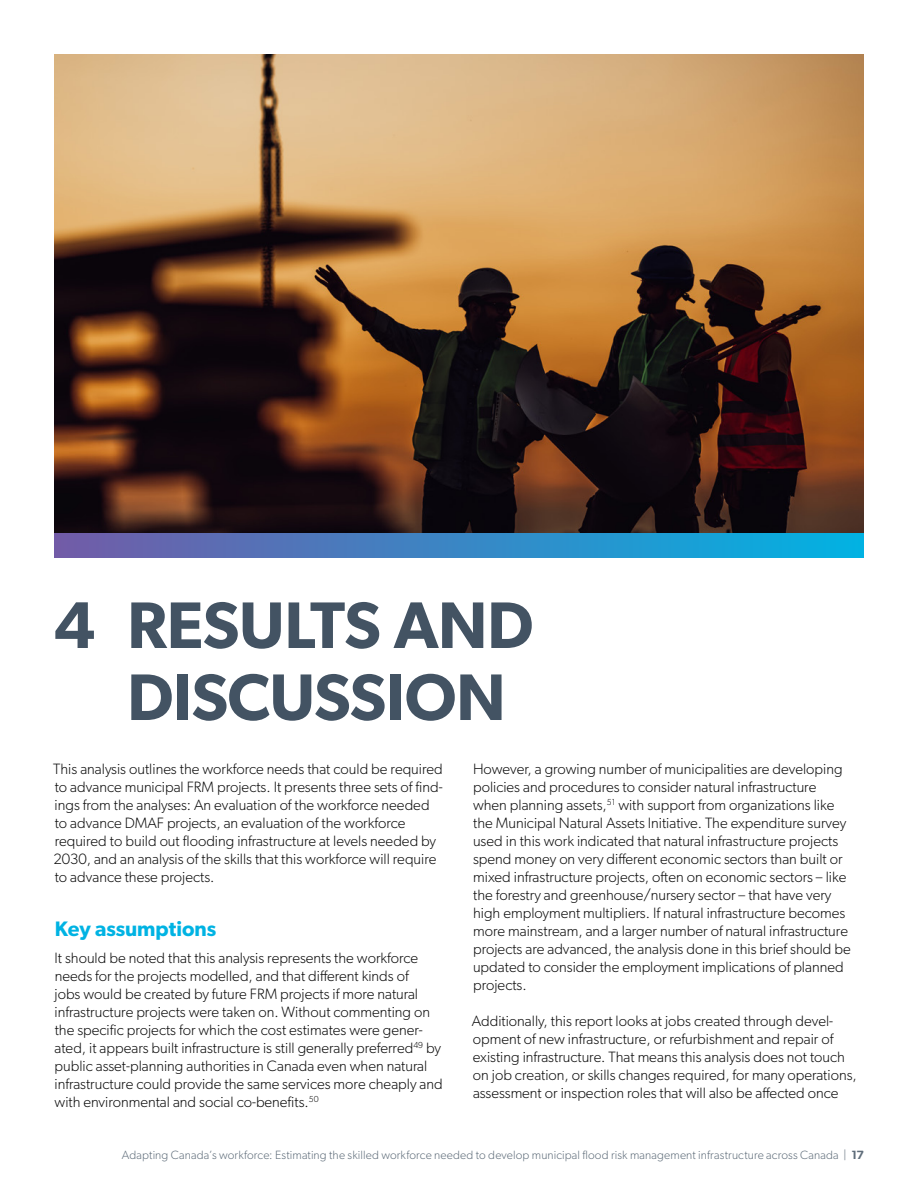
<style>
.page{position:relative;width:918px;height:1188px;background:#fff}
.page>*{position:absolute;margin:0;border:0;box-sizing:border-box;transform-origin:0 0}
.t1{font:600 66px/72px "Gibson";letter-spacing:-.01em;color:#435363}
.t2{font:600 21px "Gibson";color:#00b3e3}
.t3{font:300 15px/18px "Gibson";color:#0a0a0a}
.t4{font:300 12px "Gibson";letter-spacing:.01em;color:#5f6d7a}
.s1{font-weight:600}
</style>
<div class="page">
<img style="left:54px;top:54px;width:810px;height:480px">
<div style="left:54px;top:534px;width:810px;height:24px;background:linear-gradient(to right,#725ba7,#01b2e2)"></div>
<h1 class="t1" style="left:127px;top:588px;width:408px;text-indent:-73px">4 RESULTS AND<br>DISCUSSION</h1>
<p class="t3" style="left:53px;top:760px;width:391px">This analysis outlines the workforce needs that could be required to advance municipal FRM projects. It presents three sets of find&shy;ings from the analyses: An evaluation of the workforce needed to advance DMAF projects, an evaluation of the workforce required to build out flooding infrastructure at levels needed by 2030, and an analysis of the skills that this workforce will require to advance these projects.</p>
<h2 class="t2" style="left:55px;top:916px;width:163px">Key assumptions</h2>
<p class="t3" style="left:55px;top:949px;width:390px">It should be noted that this analysis represents the workforce needs for the projects modelled, and that different kinds of<br>jobs would be created by future FRM projects if more natural infrastructure projects were taken on. Without commenting on the specific projects for which the cost estimates were gener&shy;ated, it appears built infrastructure is still generally preferred<sup>49</sup> by public asset-planning authorities in Canada even when natural infrastructure could provide the same services more cheaply and with environmental and social co-benefits.<sup>50</sup></p>
<p class="t3" style="left:473px;top:760px;width:379px">However, a growing number of municipalities are developing policies and procedures to consider natural infrastructure when planning assets,<sup>51</sup> with support from organizations like the Municipal Natural Assets Initiative. The expenditure survey used in this work indicated that natural infrastructure projects spend money on very different economic sectors than built or mixed infrastructure projects, often on economic sectors – like the forestry and greenhouse/nursery sector – that have very high employment multipliers. If natural infrastructure becomes more mainstream, and a larger number of natural infrastructure projects are advanced, the analysis done in this brief should be updated to consider the employment implications of planned projects.</p>
<p class="t3" style="left:472px;top:1012px;width:386px">Additionally, this report looks at jobs created through devel&shy;opment of new infrastructure, or refurbishment and repair of existing infrastructure. That means this analysis does not touch on job creation, or skills changes required, for many operations, assessment or inspection roles that will also be affected once</p>
<p class="t4" style="left:122px;top:1147px;width:744px">Adapting Canada’s workforce: Estimating the skilled workforce needed to develop municipal flood risk management infrastructure across Canada | <span class="s1">17</span></p>
</div>
